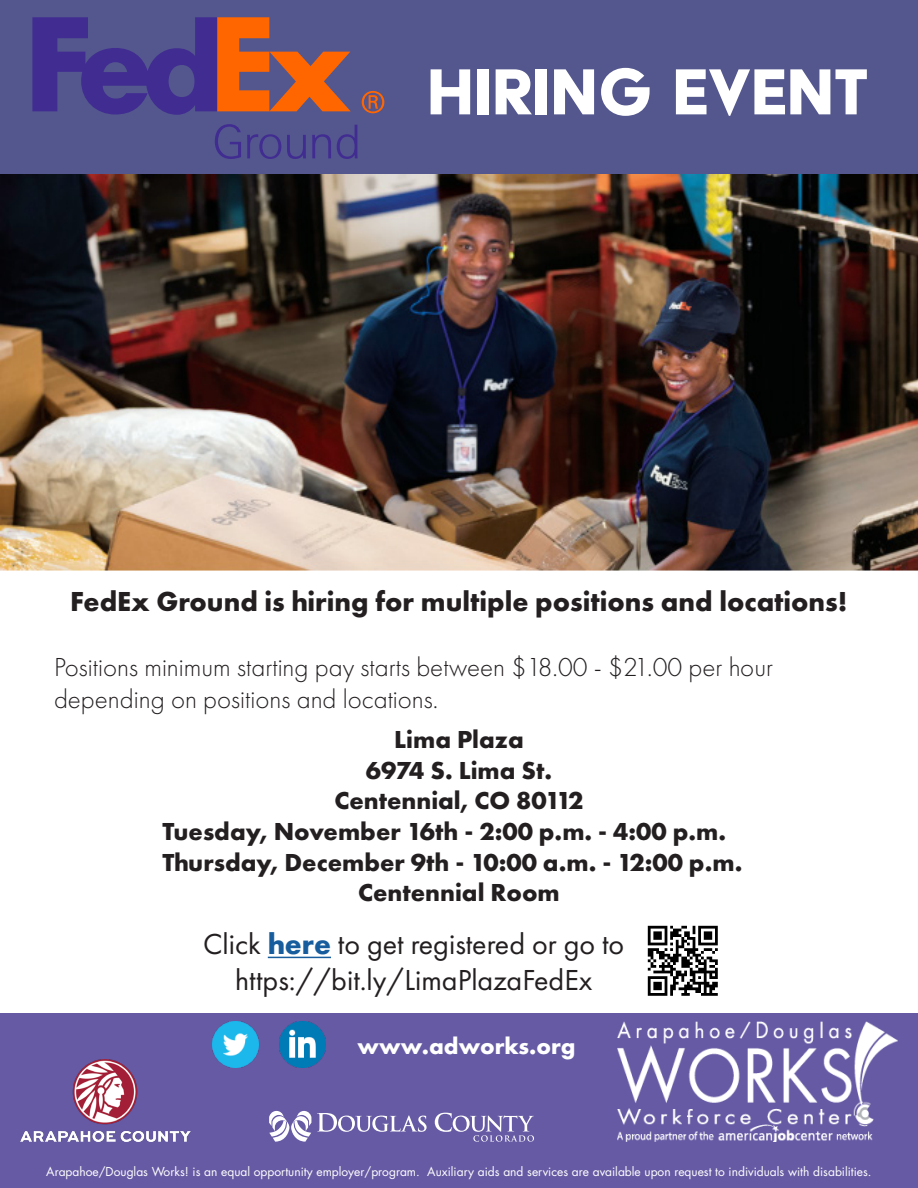
<style>
.page{position:relative;width:918px;height:1188px;background:#fff}
.page>*{position:absolute;margin:0;border:0;box-sizing:border-box;transform-origin:0 0}
.t1{font:75px "Acier BAT Text Solid";color:#fff}
.t2{font:30px/36px "Futura PT";color:#231f20;text-align:center}
.t3{font:700 28.5px "Futura PT";color:#231f20}
.t4{font:300 27px/32.4px "Futura PT";color:#231f20}
.t5{font:700 25.5px "Futura PT";color:#231f20}
.t6{font:700 24px "Futura PT";color:#fff}
.t7{font:12px "Futura Std";color:#fff}
.s1{font-weight:700;color:#175d9e}
</style>
<div class="page">
<div style="left:0;top:1013px;width:918px;height:175px;background:#675aa4"></div>
<svg style="left:317px;top:1113px;width:110px;height:19px"></svg>
<svg style="left:269px;top:1111px;width:42px;height:31px"></svg>
<svg style="left:435px;top:1113px;width:99px;height:29px"></svg>
<img style="left:617px;top:1022px;width:280px;height:120px">
<img style="left:20px;top:1060px;width:171px;height:82px">
<div style="left:0;top:0;width:918px;height:175px;background:#54578e"></div>
<img style="left:0;top:175px;width:918px;height:395px">
<svg style="left:362px;top:91px;width:22px;height:22px"></svg>
<svg style="left:32px;top:17px;width:319px;height:98px"></svg>
<svg style="left:215px;top:124px;width:26px;height:35px"></svg>
<svg style="left:247px;top:134px;width:34px;height:25px"></svg>
<svg style="left:287px;top:135px;width:19px;height:24px"></svg>
<svg style="left:312px;top:134px;width:19px;height:24px"></svg>
<svg style="left:337px;top:125px;width:21px;height:34px"></svg>
<img style="left:213px;top:1022px;width:46px;height:46px">
<img style="left:280px;top:1022px;width:45px;height:46px">
<hr style="left:268px;top:957px;width:63px;height:1px;background:#175d9e">
<img style="left:647px;top:925px;width:71px;height:71px">
<p class="t1" style="left:427px;top:52px;width:443px">HIRING EVENT</p>
<p class="t3" style="left:70px;top:583px;width:779px">FedEx Ground is hiring for multiple positions and locations!</p>
<p class="t4" style="left:54px;top:651px;width:721px">Positions minimum starting pay starts between $18.00 - $21.00 per hour depending on positions and locations.</p>
<p class="t5" style="left:394px;top:723px;width:131px">Lima Plaza</p>
<p class="t5" style="left:366px;top:754px;width:188px">6974 S. Lima St.</p>
<p class="t5" style="left:334px;top:784px;width:251px">Centennial, CO 80112</p>
<p class="t5" style="left:163px;top:815px;width:565px">Tuesday, November 16th - 2:00 p.m. - 4:00 p.m.</p>
<p class="t5" style="left:163px;top:846px;width:581px">Thursday, December 9th - 10:00 a.m. - 12:00 p.m.</p>
<p class="t5" style="left:358px;top:876px;width:203px">Centennial Room</p>
<p class="t2" style="left:203px;top:926px;width:423px">Click <span class="s1">here</span> to get registered or go to https://bit.ly/LimaPlazaFedEx</p>
<p class="t6" style="left:358px;top:1030px;width:219px">www.adworks.org</p>
<p class="t7" style="left:46px;top:1164px;width:827px">Arapahoe/Douglas Works! is an equal opportunity employer/program. Auxiliary aids and services are available upon request to individuals with disabilities.</p>
</div>
